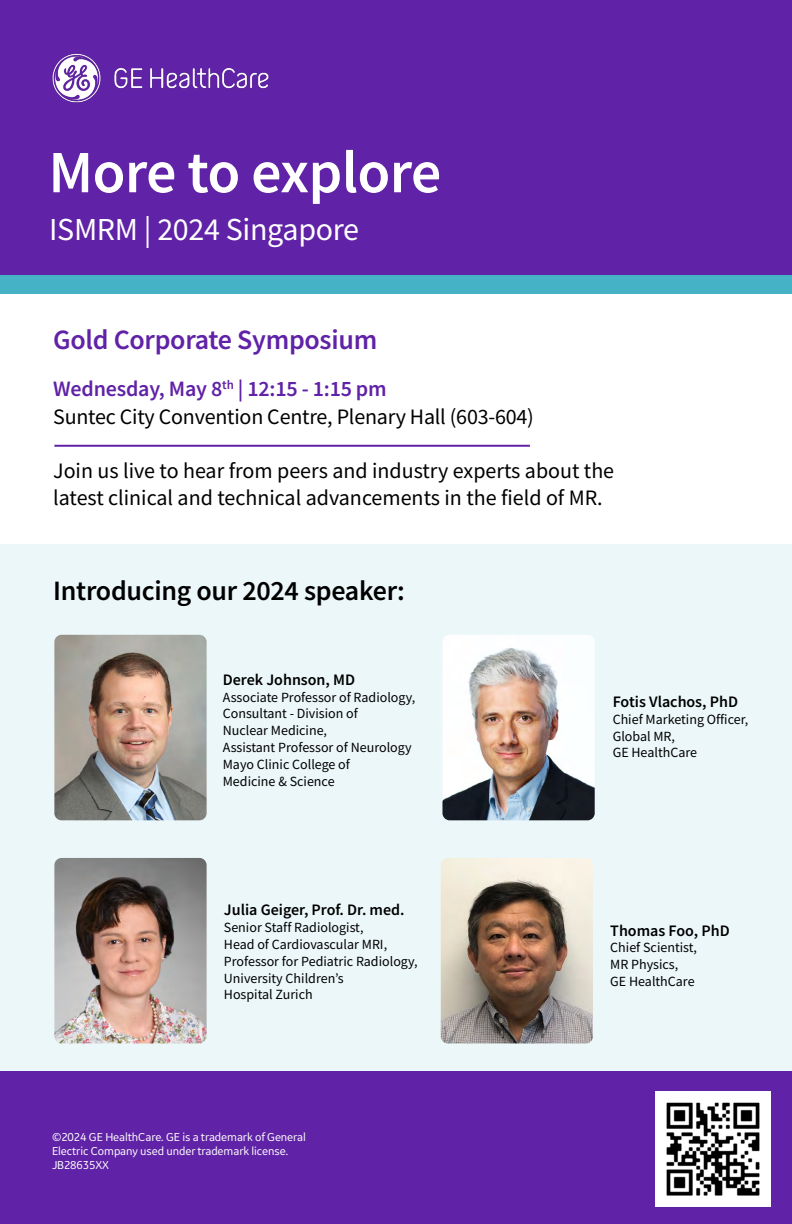
<style>
.page{position:relative;width:792px;height:1224px;background:#fff}
.page>*{position:absolute;margin:0;border:0;box-sizing:border-box;transform-origin:0 0}
.t1{font:600 60px "Source Sans Pro";letter-spacing:-.01em;color:#fff}
.t2{font:32px "Source Sans Pro";letter-spacing:-.01em;color:#fff}
.t3{font:600 28px "Source Sans Pro";letter-spacing:-.01em;color:#000}
.t4{font:600 28px "Source Sans Pro";letter-spacing:-.01em;color:#6022a6}
.t5{font:22px/28px "Source Sans Pro";color:#000}
.t6{font:600 16px "Source Sans Pro";color:#000}
.t7{font:14px/16.8px "Source Sans Pro";color:#000}
.t8{font:12px/14.4px "GE Inspira Sans";letter-spacing:-.01em;color:#fff}
.s1{font-weight:600;color:#6022a6}
</style>
<div class="page">
<div style="left:0;top:544px;width:792px;height:646px;background:#ecf7f9"></div>
<img style="left:54px;top:858px;width:153px;height:185px">
<img style="left:441px;top:858px;width:152px;height:185px">
<img style="left:54px;top:635px;width:153px;height:185px">
<div style="left:0;top:1071px;width:792px;height:153px;background:#6022a6"></div>
<img style="left:442px;top:635px;width:153px;height:185px">
<div style="left:0;top:0;width:792px;height:294px;background:#6022a6"></div>
<img style="left:52px;top:53px;width:217px;height:50px">
<div style="left:0;top:275px;width:792px;height:19px;background:#45b2c5"></div>
<img style="left:655px;top:1091px;width:116px;height:115px">
<hr style="left:54px;top:445px;width:476px;height:2px;background:#6022a6">
<h1 class="t1" style="left:48px;top:133px;width:394px">More to explore</h1>
<h2 class="t2" style="left:49px;top:209px;width:312px">ISMRM | 2024 Singapore</h2>
<h3 class="t4" style="left:53px;top:321px;width:326px">Gold Corporate Symposium</h3>
<h3 class="t5" style="left:53px;top:375px;width:482px"><span class="s1">Wednesday, May 8</span><sup>th</sup> <span class="s1">| 12:15 - 1:15 pm<br></span>Suntec City Convention Centre, Plenary Hall (603-604)</h3>
<h3 class="t5" style="left:53px;top:458px;width:563px;line-height:26.4px">Join us live to hear from peers and industry experts about the latest clinical and technical advancements in the field of MR.</h3>
<h3 class="t3" style="left:53px;top:572px;width:353px">Introducing our 2024 speaker:</h3>
<p class="t6" style="left:223px;top:669px;width:134px">Derek Johnson, MD</p>
<p class="t7" style="left:223px;top:688px;width:194px">Associate Professor of Radiology,<br>Consultant - Division of<br>Nuclear Medicine,<br>Assistant Professor of Neurology<br>Mayo Clinic College of<br>Medicine &amp; Science</p>
<p class="t6" style="left:613px;top:691px;width:127px">Fotis Vlachos, PhD</p>
<p class="t7" style="left:613px;top:711px;width:137px">Chief Marketing Officer,<br>Global MR,<br>GE HealthCare</p>
<p class="t6" style="left:224px;top:900px;width:182px">Julia Geiger, Prof. Dr. med.</p>
<p class="t7" style="left:224px;top:919px;width:195px">Senior Staff Radiologist,<br>Head of Cardiovascular MRI,<br>Professor for Pediatric Radiology,<br>University Children’s<br>Hospital Zurich</p>
<p class="t6" style="left:610px;top:920px;width:121px">Thomas Foo, PhD</p>
<p class="t7" style="left:610px;top:939px;width:88px">Chief Scientist,<br>MR Physics,<br>GE HealthCare</p>
<p class="t8" style="left:52px;top:1129px;width:255px">©2024 GE HealthCare. GE is a trademark of General<br>Electric Company used under trademark license.<br>JB28635XX</p>
</div>
